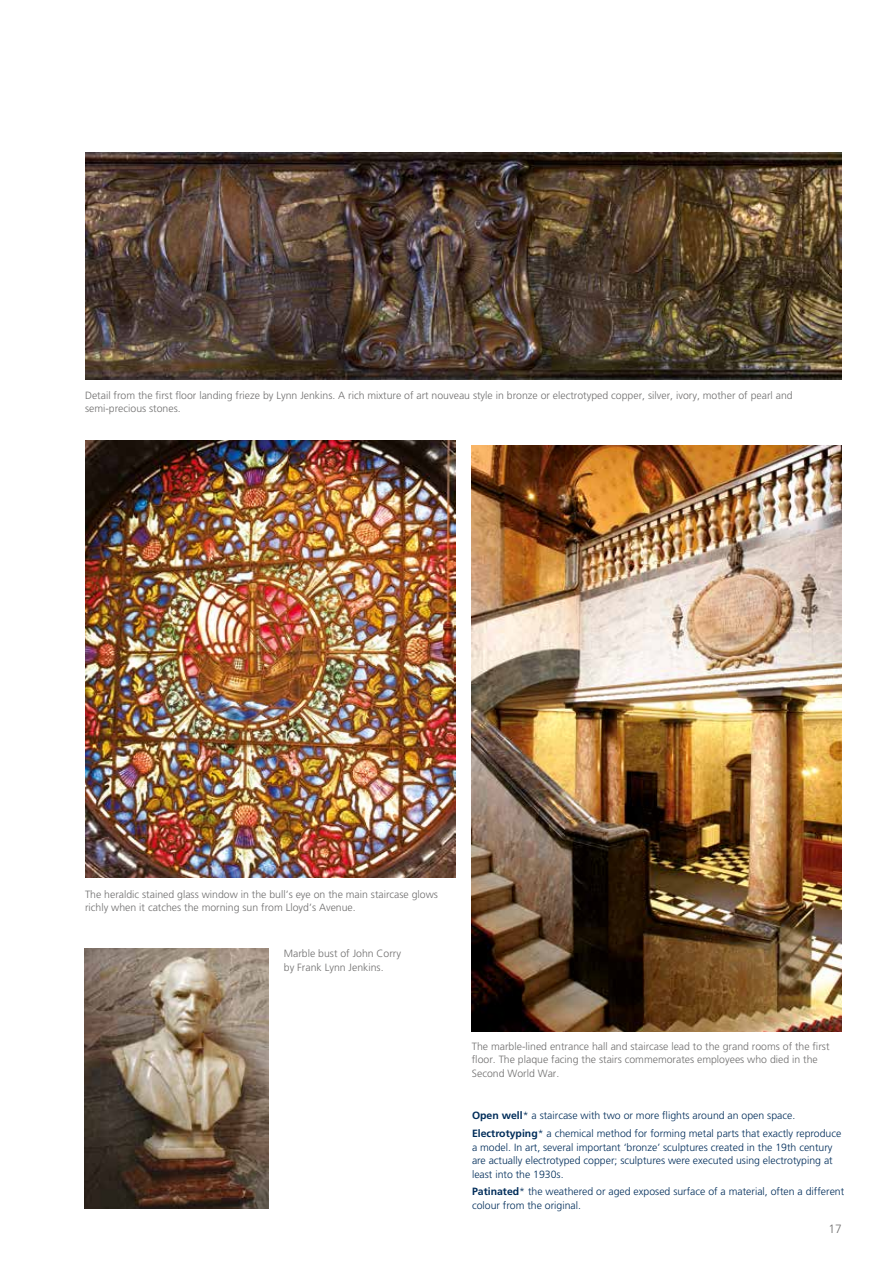
<style>
.page{position:relative;width:893px;height:1263px;background:#fff}
.page>*{position:absolute;margin:0;border:0;box-sizing:border-box;transform-origin:0 0}
.t1{font:300 12px "Frutiger";color:#706f6f}
.t2{font:300 10.5px/13.5px "Frutiger";color:#706f6f}
.t3{font:300 10.5px/13.5px "Frutiger";color:#002d5a}
.s1{font-weight:700}
</style>
<div class="page">
<img style="left:85px;top:948px;width:184px;height:260px">
<img style="left:85px;top:441px;width:370px;height:436px">
<img style="left:472px;top:445px;width:370px;height:586px">
<img style="left:85px;top:153px;width:757px;height:227px">
<p class="t2" style="left:85px;top:388px;width:709px">Detail from the first floor landing frieze by Lynn Jenkins. A rich mixture of art nouveau style in bronze or electrotyped copper, silver, ivory, mother of pearl and semi-precious stones.</p>
<p class="t2" style="left:85px;top:887px;width:354px">The heraldic stained glass window in the bull’s eye on the main staircase glows richly when it catches the morning sun from Lloyd’s Avenue.</p>
<p class="t2" style="left:284px;top:947px;width:119px">Marble bust of John Corry by Frank Lynn Jenkins.</p>
<p class="t2" style="left:472px;top:1039px;width:359px">The marble-lined entrance hall and staircase lead to the grand rooms of the first floor. The plaque facing the stairs commemorates employees who died in the<br>Second World War.</p>
<p class="t3" style="left:472px;top:1107px;width:371px;line-height:17.7px"><span class="s1">Open well</span>* a staircase with two or more flights around an open space.<br><span class="s1">Electrotyping</span>* a chemical method for forming metal parts that exactly reproduce</p>
<p class="t3" style="left:472px;top:1140px;width:362px;text-align:justify">a model. In art, several important ‘bronze’ sculptures created in the 19th century are actually electrotyped copper; sculptures were executed using electrotyping at least into the 1930s.</p>
<p class="t3" style="left:472px;top:1185px;width:374px"><span class="s1">Patinated</span>* the weathered or aged exposed surface of a material, often a different colour from the original.</p>
<p class="t1" style="left:829px;top:1222px;width:15px">17</p>
</div>
